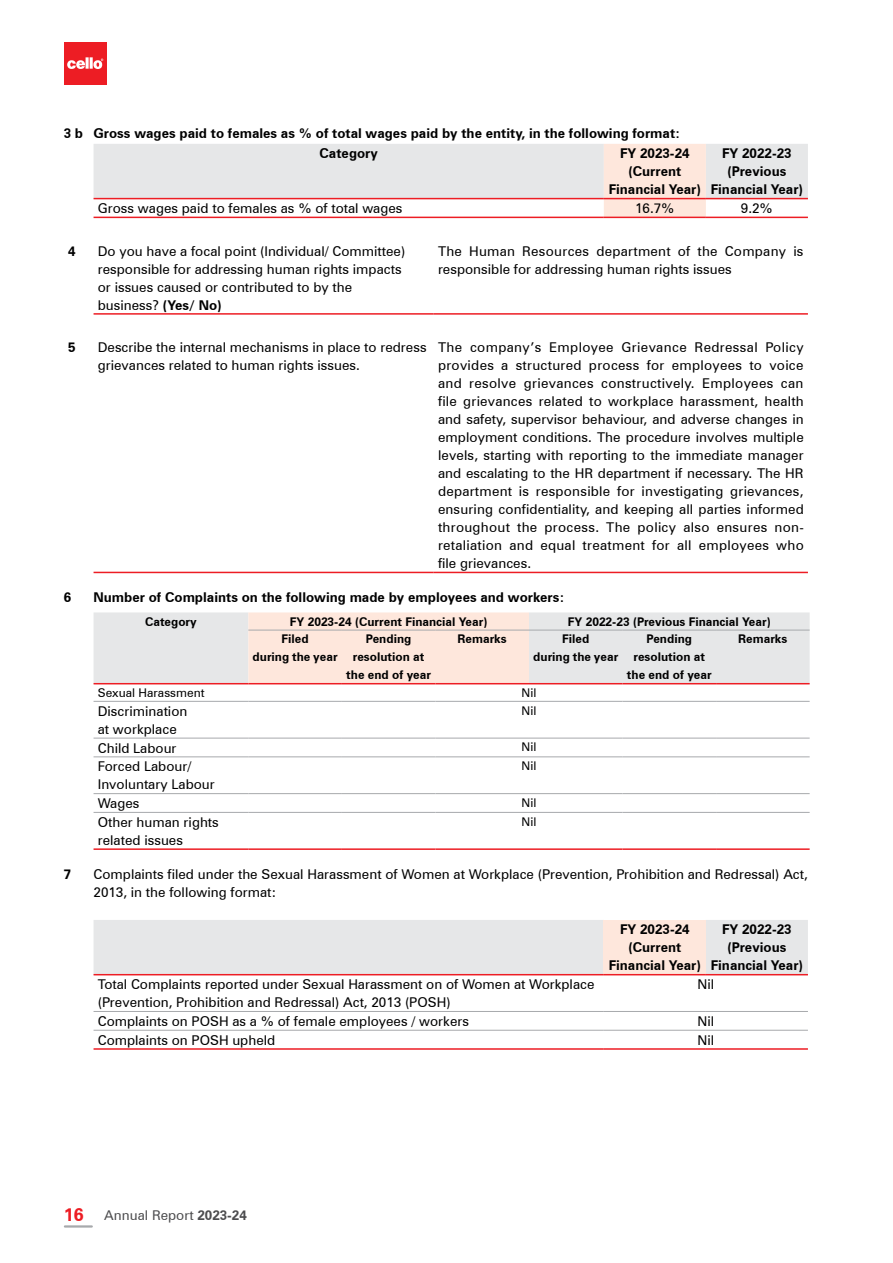
<style>
.page{position:relative;width:893px;height:1263px;background:#fff}
.page>*{position:absolute;margin:0;border:0;box-sizing:border-box;transform-origin:0 0}
.t1{font:13.5px/18px "Zurich BT";color:#000}
.t2{font:700 13.5px/18px "Zurich BT";color:#000;text-align:center}
.t3{font:13.5px "Zurich BT";color:#4d4d4f}
.t4{font:700 12px/18px "Zurich BT";color:#000;text-align:center}
.t5{font:12px "Zurich BT";color:#000}
.s1{font-weight:700}
.s2{font-weight:700;font-size:18px;color:#ed1d24}
</style>
<div class="page">
<div style="left:64px;top:42px;width:42px;height:43px;background:#ed1d24"></div>
<svg style="left:67px;top:57px;width:36px;height:12px"></svg>
<hr style="left:65px;top:1225px;width:27px;height:2px;background:#a7a9ac">
<svg style="left:94px;top:144px;width:714px;height:73px"></svg>
<hr style="left:94px;top:217px;width:510px;height:1px;background:#ed1d24">
<hr style="left:604px;top:217px;width:102px;height:1px;background:#ed1d24">
<hr style="left:706px;top:217px;width:102px;height:1px;background:#ed1d24">
<hr style="left:94px;top:198px;width:510px;height:1px;background:#ed1d24">
<hr style="left:604px;top:198px;width:102px;height:1px;background:#ed1d24">
<hr style="left:706px;top:198px;width:102px;height:1px;background:#ed1d24">
<hr style="left:94px;top:313px;width:340px;height:2px;background:#ed1d24">
<hr style="left:434px;top:313px;width:374px;height:2px;background:#ed1d24">
<hr style="left:94px;top:572px;width:340px;height:1px;background:#ed1d24">
<hr style="left:434px;top:572px;width:374px;height:1px;background:#ed1d24">
<div style="left:94px;top:612px;width:716px;height:71px;background:#e6e7e8"></div>
<div style="left:248px;top:612px;width:281px;height:71px;background:#fee7dc"></div>
<hr style="left:248px;top:630px;width:94px;height:1px;background:#a7a9ac">
<hr style="left:342px;top:630px;width:93px;height:1px;background:#a7a9ac">
<hr style="left:435px;top:630px;width:94px;height:1px;background:#a7a9ac">
<hr style="left:529px;top:630px;width:93px;height:1px;background:#a7a9ac">
<hr style="left:622px;top:630px;width:94px;height:1px;background:#a7a9ac">
<hr style="left:716px;top:630px;width:94px;height:1px;background:#a7a9ac">
<hr style="left:94px;top:701px;width:154px;height:1px;background:#a7a9ac">
<hr style="left:248px;top:701px;width:94px;height:1px;background:#a7a9ac">
<hr style="left:342px;top:701px;width:93px;height:1px;background:#a7a9ac">
<hr style="left:435px;top:701px;width:94px;height:1px;background:#a7a9ac">
<hr style="left:529px;top:701px;width:93px;height:1px;background:#a7a9ac">
<hr style="left:622px;top:701px;width:94px;height:1px;background:#a7a9ac">
<hr style="left:716px;top:701px;width:94px;height:1px;background:#a7a9ac">
<hr style="left:94px;top:738px;width:154px;height:1px;background:#a7a9ac">
<hr style="left:248px;top:738px;width:94px;height:1px;background:#a7a9ac">
<hr style="left:342px;top:738px;width:93px;height:1px;background:#a7a9ac">
<hr style="left:435px;top:738px;width:94px;height:1px;background:#a7a9ac">
<hr style="left:529px;top:738px;width:93px;height:1px;background:#a7a9ac">
<hr style="left:622px;top:738px;width:94px;height:1px;background:#a7a9ac">
<hr style="left:716px;top:738px;width:94px;height:1px;background:#a7a9ac">
<hr style="left:94px;top:757px;width:154px;height:1px;background:#a7a9ac">
<hr style="left:248px;top:757px;width:94px;height:1px;background:#a7a9ac">
<hr style="left:342px;top:757px;width:93px;height:1px;background:#a7a9ac">
<hr style="left:435px;top:757px;width:94px;height:1px;background:#a7a9ac">
<hr style="left:529px;top:757px;width:93px;height:1px;background:#a7a9ac">
<hr style="left:622px;top:757px;width:94px;height:1px;background:#a7a9ac">
<hr style="left:716px;top:757px;width:94px;height:1px;background:#a7a9ac">
<hr style="left:94px;top:793px;width:154px;height:1px;background:#a7a9ac">
<hr style="left:248px;top:793px;width:94px;height:1px;background:#a7a9ac">
<hr style="left:342px;top:793px;width:93px;height:1px;background:#a7a9ac">
<hr style="left:435px;top:793px;width:94px;height:1px;background:#a7a9ac">
<hr style="left:529px;top:793px;width:93px;height:1px;background:#a7a9ac">
<hr style="left:622px;top:793px;width:94px;height:1px;background:#a7a9ac">
<hr style="left:716px;top:793px;width:94px;height:1px;background:#a7a9ac">
<hr style="left:94px;top:812px;width:154px;height:1px;background:#a7a9ac">
<hr style="left:248px;top:812px;width:94px;height:1px;background:#a7a9ac">
<hr style="left:342px;top:812px;width:93px;height:1px;background:#a7a9ac">
<hr style="left:435px;top:812px;width:94px;height:1px;background:#a7a9ac">
<hr style="left:529px;top:812px;width:93px;height:1px;background:#a7a9ac">
<hr style="left:622px;top:812px;width:94px;height:1px;background:#a7a9ac">
<hr style="left:716px;top:812px;width:94px;height:1px;background:#a7a9ac">
<hr style="left:94px;top:683px;width:154px;height:1px;background:#ed1d24">
<hr style="left:248px;top:683px;width:94px;height:1px;background:#ed1d24">
<hr style="left:342px;top:683px;width:93px;height:1px;background:#ed1d24">
<hr style="left:435px;top:683px;width:94px;height:1px;background:#ed1d24">
<hr style="left:529px;top:683px;width:93px;height:1px;background:#ed1d24">
<hr style="left:622px;top:683px;width:94px;height:1px;background:#ed1d24">
<hr style="left:716px;top:683px;width:94px;height:1px;background:#ed1d24">
<hr style="left:94px;top:848px;width:154px;height:2px;background:#ed1d24">
<hr style="left:248px;top:848px;width:94px;height:2px;background:#ed1d24">
<hr style="left:342px;top:848px;width:93px;height:2px;background:#ed1d24">
<hr style="left:435px;top:848px;width:94px;height:2px;background:#ed1d24">
<hr style="left:529px;top:848px;width:93px;height:2px;background:#ed1d24">
<hr style="left:622px;top:848px;width:94px;height:2px;background:#ed1d24">
<hr style="left:716px;top:848px;width:94px;height:2px;background:#ed1d24">
<div style="left:94px;top:920px;width:714px;height:54px;background:#e6e7e8"></div>
<div style="left:604px;top:920px;width:102px;height:55px;background:#fee7dc"></div>
<hr style="left:94px;top:974px;width:510px;height:1px;background:#ed1d24">
<hr style="left:604px;top:974px;width:102px;height:1px;background:#ed1d24">
<hr style="left:706px;top:974px;width:102px;height:1px;background:#ed1d24">
<hr style="left:94px;top:1048px;width:510px;height:2px;background:#ed1d24">
<hr style="left:604px;top:1048px;width:102px;height:2px;background:#ed1d24">
<hr style="left:706px;top:1048px;width:102px;height:2px;background:#ed1d24">
<hr style="left:94px;top:1011px;width:510px;height:1px;background:#a7a9ac">
<hr style="left:604px;top:1011px;width:102px;height:1px;background:#a7a9ac">
<hr style="left:706px;top:1011px;width:102px;height:1px;background:#a7a9ac">
<hr style="left:94px;top:1030px;width:510px;height:1px;background:#a7a9ac">
<hr style="left:604px;top:1030px;width:102px;height:1px;background:#a7a9ac">
<hr style="left:706px;top:1030px;width:102px;height:1px;background:#a7a9ac">
<p class="t2" style="left:320px;top:123px;width:362px;line-height:20.5px;text-align:left;text-indent:-256px">3 b Gross wages paid to females as % of total wages paid by the entity, in the following format:<br>Category</p>
<p class="t2" style="left:609px;top:144px;width:94px">FY 2023-24 (Current<br>Financial Year)</p>
<p class="t2" style="left:711px;top:144px;width:94px">FY 2022-23 (Previous<br>Financial Year)</p>
<p class="t1" style="left:98px;top:199px;width:306px">Gross wages paid to females as % of total wages</p>
<p class="t1" style="left:635px;top:199px;width:41px">16.7%</p>
<p class="t1" style="left:741px;top:199px;width:33px">9.2%</p>
<p class="t2" style="left:68px;top:242px;width:9px">4</p>
<p class="t1" style="left:98px;top:242px;width:309px">Do you have a focal point (Individual/ Committee) responsible for addressing human rights impacts or issues caused or contributed to by the business? <span class="s1">(Yes/ No)</span></p>
<p class="t1" style="left:438px;top:242px;width:367px">The Human Resources department of the Company is responsible for addressing human rights issues</p>
<p class="t2" style="left:68px;top:338px;width:9px">5</p>
<p class="t1" style="left:98px;top:338px;width:330px">Describe the internal mechanisms in place to redress grievances related to human rights issues.</p>
<p class="t1" style="left:438px;top:338px;width:367px;text-align:justify">The company’s Employee Grievance Redressal Policy provides a structured process for employees to voice and resolve grievances constructively. Employees can file grievances related to workplace harassment, health and safety, supervisor behaviour, and adverse changes in employment conditions. The procedure involves multiple levels, starting with reporting to the immediate manager and escalating to the HR department if necessary. The HR department is responsible for investigating grievances, ensuring confidentiality, and keeping all parties informed throughout the process. The policy also ensures non&shy;retaliation and equal treatment for all employees who file grievances.</p>
<p class="t2" style="left:64px;top:588px;width:9px">6</p>
<p class="t2" style="left:94px;top:588px;width:472px">Number of Complaints on the following made by employees and workers:</p>
<p class="t4" style="left:145px;top:612px;width:53px">Category</p>
<p class="t4" style="left:290px;top:612px;width:199px">FY 2023-24 (Current Financial Year)</p>
<p class="t4" style="left:568px;top:612px;width:204px">FY 2022-23 (Previous Financial Year)</p>
<p class="t4" style="left:253px;top:630px;width:87px">Filed<br>during the year</p>
<p class="t4" style="left:346px;top:630px;width:86px">Pending resolution at the end of year</p>
<p class="t4" style="left:458px;top:630px;width:51px">Remarks</p>
<p class="t4" style="left:533px;top:630px;width:87px">Filed<br>during the year</p>
<p class="t4" style="left:627px;top:630px;width:86px">Pending resolution at the end of year</p>
<p class="t4" style="left:738px;top:630px;width:51px">Remarks</p>
<p class="t5" style="left:98px;top:685px;width:108px">Sexual Harassment</p>
<p class="t5" style="left:522px;top:685px;width:16px">Nil</p>
<p class="t1" style="left:98px;top:702px;width:91px">Discrimination at workplace</p>
<p class="t5" style="left:522px;top:703px;width:16px">Nil</p>
<p class="t1" style="left:98px;top:739px;width:80px">Child Labour</p>
<p class="t5" style="left:522px;top:740px;width:16px">Nil</p>
<p class="t1" style="left:98px;top:757px;width:119px">Forced Labour/<br>Involuntary Labour</p>
<p class="t5" style="left:522px;top:759px;width:16px">Nil</p>
<p class="t1" style="left:98px;top:794px;width:43px">Wages</p>
<p class="t5" style="left:522px;top:795px;width:16px">Nil</p>
<p class="t1" style="left:98px;top:813px;width:123px">Other human rights related issues</p>
<p class="t5" style="left:522px;top:814px;width:16px">Nil</p>
<p class="t2" style="left:64px;top:865px;width:9px">7</p>
<p class="t1" style="left:94px;top:865px;width:716px">Complaints filed under the Sexual Harassment of Women at Workplace (Prevention, Prohibition and Redressal) Act,<br>2013, in the following format:</p>
<p class="t2" style="left:609px;top:920px;width:94px">FY 2023-24 (Current<br>Financial Year)</p>
<p class="t2" style="left:711px;top:920px;width:94px">FY 2022-23 (Previous<br>Financial Year)</p>
<p class="t1" style="left:98px;top:975px;width:498px">Total Complaints reported under Sexual Harassment on of Women at Workplace (Prevention, Prohibition and Redressal) Act, 2013 (POSH)</p>
<p class="t1" style="left:697px;top:975px;width:18px">Nil</p>
<p class="t1" style="left:98px;top:1012px;width:373px">Complaints on POSH as a % of female employees / workers</p>
<p class="t1" style="left:697px;top:1012px;width:18px">Nil</p>
<p class="t1" style="left:98px;top:1031px;width:179px">Complaints on POSH upheld</p>
<p class="t1" style="left:697px;top:1031px;width:18px">Nil</p>
<p class="t3" style="left:64px;top:1207px;width:185px"><span class="s2">16</span> Annual Report <span class="s1">2023-24</span></p>
</div>
